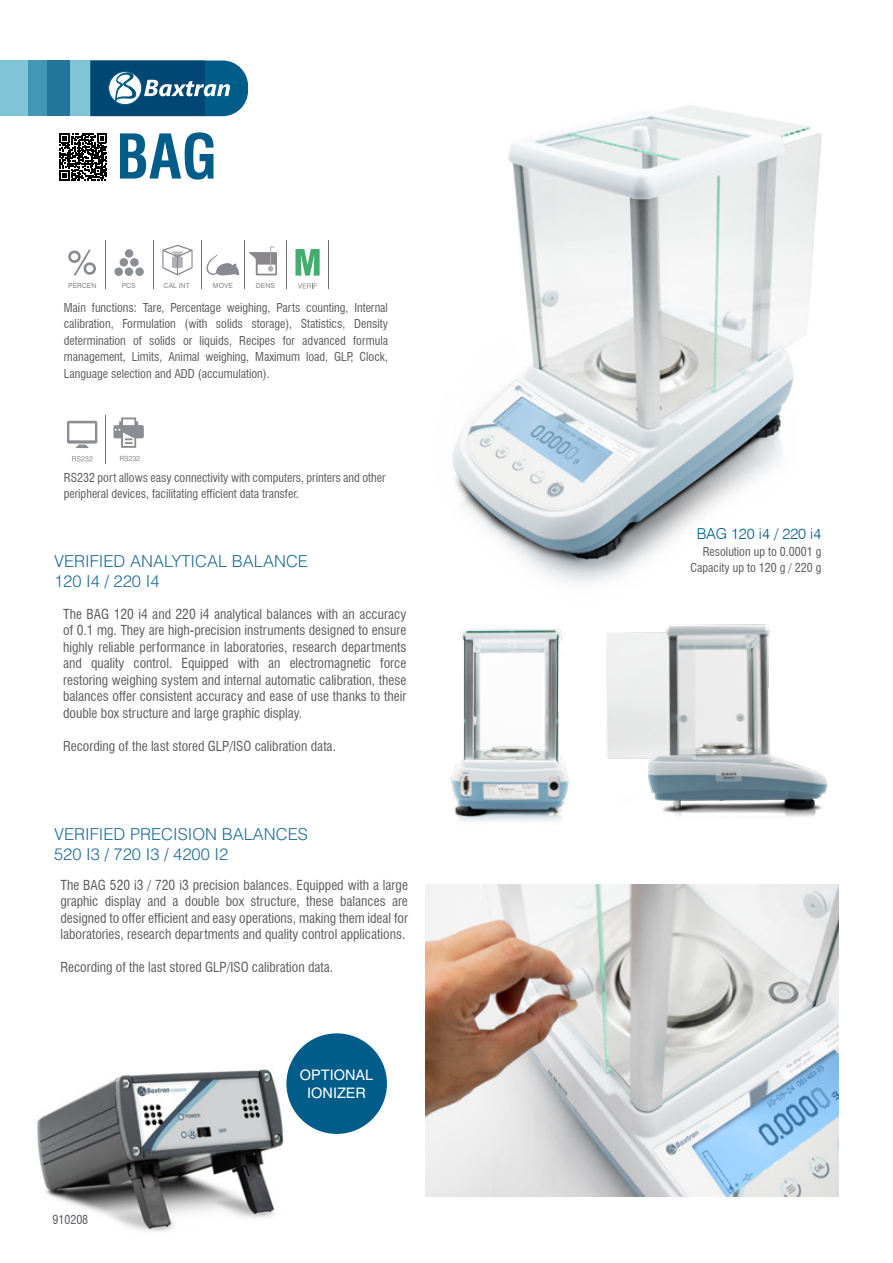
<style>
.page{position:relative;width:893px;height:1263px;background:#fff}
.page>*{position:absolute;margin:0;border:0;box-sizing:border-box;transform-origin:0 0}
.NOMS_BALANCES_A{font:700 condensed 60px "Swiss 721 BT";color:#005c89}
.t1{font:300 16.5px/19.8px "Helvetica LT Std";color:#005c89}
.t2{font:300 15px "Swiss 721 BT";color:#005c89}
.t3{font:14.55px/17.4px "Helvetica LT Std";color:#fff;text-align:center}
.t4{font:condensed 13.5px/16.5px "Swiss 721 BT";color:#5b5b5f;text-align:justify}
.t5{font:condensed 12px/16.5px "Swiss 721 BT";color:#5b5b5f}
.t6{font:7.05px "Swiss 721 BT";color:#898a91}
</style>
<div class="page">
<div style="left:0;top:60px;width:70px;height:56px;background:#80c5d7"></div>
<svg style="left:28px;top:60px;width:62px;height:56px;background:#4899b5"></svg>
<svg style="left:90px;top:60px;width:158px;height:56px;background:#2d6c91"></svg>
<img style="left:606px;top:624px;width:222px;height:193px">
<img style="left:451px;top:629px;width:119px;height:193px">
<img style="left:452px;top:105px;width:370px;height:478px">
<svg style="left:72px;top:456px;width:21px;height:5px"></svg>
<svg style="left:67px;top:421px;width:30px;height:27px"></svg>
<hr style="left:105px;top:415px;width:1px;height:49px;background:#707172">
<svg style="left:120px;top:456px;width:20px;height:5px"></svg>
<svg style="left:113px;top:417px;width:31px;height:31px"></svg>
<svg style="left:68px;top:250px;width:28px;height:25px"></svg>
<hr style="left:105px;top:240px;width:1px;height:48px;background:#707172">
<div style="left:125px;top:249px;width:8px;height:9px;background:#8b8e93;border-radius:50%"></div>
<div style="left:120px;top:258px;width:8px;height:9px;background:#8b8e93;border-radius:50%"></div>
<div style="left:130px;top:258px;width:9px;height:9px;background:#8b8e93;border-radius:50%"></div>
<div style="left:125px;top:267px;width:8px;height:9px;background:#8b8e93;border-radius:50%"></div>
<div style="left:114px;top:267px;width:9px;height:9px;background:#8b8e93;border-radius:50%"></div>
<div style="left:135px;top:267px;width:9px;height:9px;background:#8b8e93;border-radius:50%"></div>
<hr style="left:153px;top:240px;width:1px;height:48px;background:#707172">
<svg style="left:162px;top:245px;width:31px;height:30px"></svg>
<hr style="left:202px;top:240px;width:1px;height:48px;background:#707172">
<svg style="left:207px;top:254px;width:32px;height:22px"></svg>
<hr style="left:244px;top:240px;width:1px;height:48px;background:#707172">
<svg style="left:249px;top:246px;width:28px;height:29px"></svg>
<hr style="left:286px;top:240px;width:1px;height:48px;background:#707172">
<svg style="left:298px;top:283px;width:19px;height:5px"></svg>
<svg style="left:295px;top:249px;width:25px;height:27px"></svg>
<hr style="left:329px;top:240px;width:1px;height:48px;background:#707172">
<img style="left:425px;top:884px;width:414px;height:312px">
<img style="left:37px;top:1033px;width:350px;height:199px">
<div style="left:286px;top:1033px;width:101px;height:101px;background:#005c89;border-radius:50%"></div>
<svg style="left:60px;top:133px;width:47px;height:48px"></svg>
<p class="NOMS_BALANCES_A" style="left:116px;top:121px;width:102px">BAG</p>
<p class="t6" style="left:68px;top:282px;width:30px">PERCEN</p>
<p class="t6" style="left:122px;top:282px;width:16px">PCS</p>
<p class="t6" style="left:164px;top:282px;width:28px">CAL INT</p>
<p class="t6" style="left:213px;top:282px;width:21px">MOVE</p>
<p class="t6" style="left:256px;top:282px;width:21px">DENS</p>
<p class="t5" style="left:64px;top:299px;width:326px;text-align:justify">Main functions: Tare, Percentage weighing, Parts counting, Internal calibration, Formulation (with solids storage), Statistics, Density determination of solids or liquids, Recipes for advanced formula management, Limits, Animal weighing, Maximum load, GLP, Clock, Language selection and ADD (accumulation).</p>
<p class="t5" style="left:64px;top:469px;width:323px">RS232 port allows easy connectivity with computers, printers and other peripheral devices, facilitating efficient data transfer.</p>
<p class="t1" style="left:54px;top:551px;width:255px">VERIFIED ANALYTICAL BALANCE<br>120 I4 / 220 I4</p>
<p class="t4" style="left:63px;top:605px;width:345px">The BAG 120 i4 and 220 i4 analytical balances with an accuracy of 0.1 mg. They are high-precision instruments designed to ensure highly reliable performance in laboratories, research departments and quality control. Equipped with an electromagnetic force restoring weighing system and internal automatic calibration, these balances offer consistent accuracy and ease of use thanks to their double box structure and large graphic display.</p>
<p class="t4" style="left:63px;top:737px;width:274px">Recording of the last stored GLP/ISO calibration data.</p>
<p class="t1" style="left:54px;top:824px;width:255px">VERIFIED PRECISION BALANCES<br>520 I3 / 720 I3 / 4200 I2</p>
<p class="t4" style="left:60px;top:877px;width:349px">The BAG 520 i3 / 720 i3 precision balances. Equipped with a large graphic display and a double box structure, these balances are designed to offer efficient and easy operations, making them ideal for laboratories, research departments and quality control applications.</p>
<p class="t4" style="left:60px;top:959px;width:274px">Recording of the last stored GLP/ISO calibration data.</p>
<p class="t5" style="left:52px;top:1212px;width:37px">910208</p>
<p class="t3" style="left:300px;top:1066px;width:75px">OPTIONAL<br>IONIZER</p>
<p class="t2" style="left:697px;top:524px;width:126px">BAG 120 i4 / 220 i4</p>
<p class="t5" style="left:703px;top:543px;width:120px">Resolution up to 0.0001 g</p>
<p class="t5" style="left:690px;top:559px;width:132px">Capacity up to 120 g / 220 g</p>
</div>
